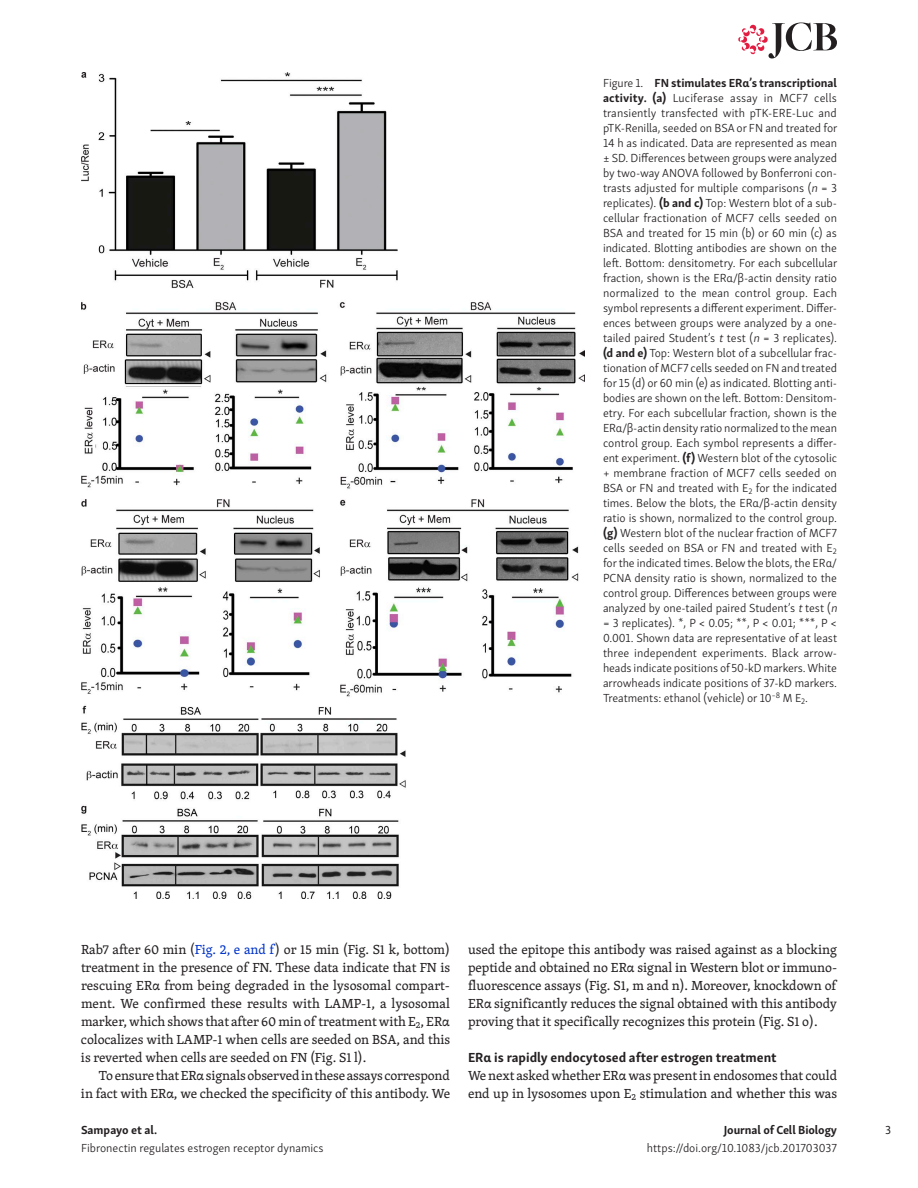
<style>
.page{position:relative;width:918px;height:1188px;background:#fff}
.page>*{position:absolute;margin:0;border:0;box-sizing:border-box;transform-origin:0 0}
.t1{font:13.5px/18px "Skolar PE";letter-spacing:-.005em;color:#231f20;text-align:justify}
.t2{font:700 13.5px "Skolar Sans PE";color:#231f20}
.t3{font:300 12px/15px "Skolar Sans PE";letter-spacing:-.005em;color:#231f20}
.t4{font:700 12px "Skolar Sans PE";letter-spacing:-.005em;color:#231f20}
.t5{font:12px "Skolar Sans PE";color:#231f20}
.s1{font-weight:700}
.s2{font-style:italic}
.s3{color:#0034c9}
</style>
<div class="page">
<svg style="left:738px;top:23px;width:99px;height:35px"></svg>
<img style="left:81px;top:72px;width:504px;height:826px">
<p class="t3" style="left:603px;top:75px;width:238px">Figure 1. <span class="s1">FN stimulates ERα’s transcriptional activity. (a)</span> Luciferase assay in MCF7 cells transiently transfected with pTK-ERE-Luc and pTK-Renilla, seeded on BSA or FN and treated for 14 h as indicated. Data are represented as mean ± SD. Differences between groups were analyzed by two-way ANOVA followed by Bonferroni con&shy;trasts adjusted for multiple comparisons (<span class="s2">n</span> = 3 replicates). <span class="s1">(b and c)</span> Top: Western blot of a sub&shy;cellular fractionation of MCF7 cells seeded on BSA and treated for 15 min (b) or 60 min (c) as indicated. Blotting antibodies are shown on the left. Bottom: densitometry. For each subcellular fraction, shown is the ERα/β-actin density ratio normalized to the mean control group. Each symbol represents a different experiment. Differ&shy;ences between groups were analyzed by a one&shy;tailed paired Student’s <span class="s2">t</span> test (<span class="s2">n</span> = 3 replicates). <span class="s1">(d and e)</span> Top: Western blot of a subcellular frac&shy;tionation of MCF7 cells seeded on FN and treated for 15 (d) or 60 min (e) as indicated. Blotting anti&shy;bodies are shown on the left. Bottom: Densitom&shy;etry. For each subcellular fraction, shown is the ERα/β-actin density ratio normalized to the mean control group. Each symbol represents a differ&shy;ent experiment. <span class="s1">(f)</span> Western blot of the cytosolic + membrane fraction of MCF7 cells seeded on BSA or FN and treated with E<sub>2</sub> for the indicated times. Below the blots, the ERα/β-actin density ratio is shown, normalized to the control group. <span class="s1">(g)</span> Western blot of the nuclear fraction of MCF7 cells seeded on BSA or FN and treated with E<sub>2 </sub>for the indicated times. Below the blots, the ERα/ PCNA density ratio is shown, normalized to the control group. Differences between groups were analyzed by one-tailed paired Student’s <span class="s2">t</span>test (<span class="s2">n </span>= 3 replicates). *, P &lt; 0.05; **, P &lt; 0.01; ***, P &lt; 0.001. Shown data are representative of at least three independent experiments. Black arrow&shy;heads indicate positions of 50-kD markers. White arrowheads indicate positions of 37-kD markers.<br>Treatments: ethanol (vehicle) or 10<sup>−8</sup> M E<sub>2</sub>.</p>
<p class="t1" style="left:81px;top:940px;width:371px">Rab7 after 60 min (<span class="s3">Fig. 2, e and f</span>) or 15 min (Fig. S1 k, bottom) treatment in the presence of FN. These data indicate that FN is rescuing ERα from being degraded in the lysosomal compart&shy;ment. We confirmed these results with LAMP-1, a lysosomal marker, which shows that after 60 min of treatment with E<sub>2</sub>, ERα colocalizes with LAMP-1 when cells are seeded on BSA, and this is reverted when cells are seeded on FN (Fig. S1 l).</p>
<p class="t1" style="left:81px;top:1066px;width:371px;text-align:right">To ensure that ERα signals observed in these assays correspond<br>in fact with ERα, we checked the specificity of this antibody. We</p>
<p class="t4" style="left:81px;top:1120px;width:78px">Sampayo et al.</p>
<p class="t3" style="left:81px;top:1140px;width:244px">Fibronectin regulates estrogen receptor dynamics</p>
<p class="t1" style="left:468px;top:940px;width:371px">used the epitope this antibody was raised against as a blocking peptide and obtained no ERα signal in Western blot or immuno&shy;fluorescence assays (Fig. S1, m and n). Moreover, knockdown of ERα significantly reduces the signal obtained with this antibody proving that it specifically recognizes this protein (Fig. S1 o).</p>
<p class="t2" style="left:468px;top:1046px;width:310px">ERα is rapidly endocytosed after estrogen treatment</p>
<p class="t1" style="left:468px;top:1066px;width:371px">We next asked whether ERα was present in endosomes that could end up in lysosomes upon E<sub>2</sub> stimulation and whether this was</p>
<p class="t4" style="left:724px;top:1120px;width:115px">Journal of Cell Biology</p>
<p class="t3" style="left:647px;top:1140px;width:192px">https://doi.org/10.1083/jcb.201703037</p>
<p class="t5" style="left:885px;top:1121px;width:7px">3</p>
</div>
